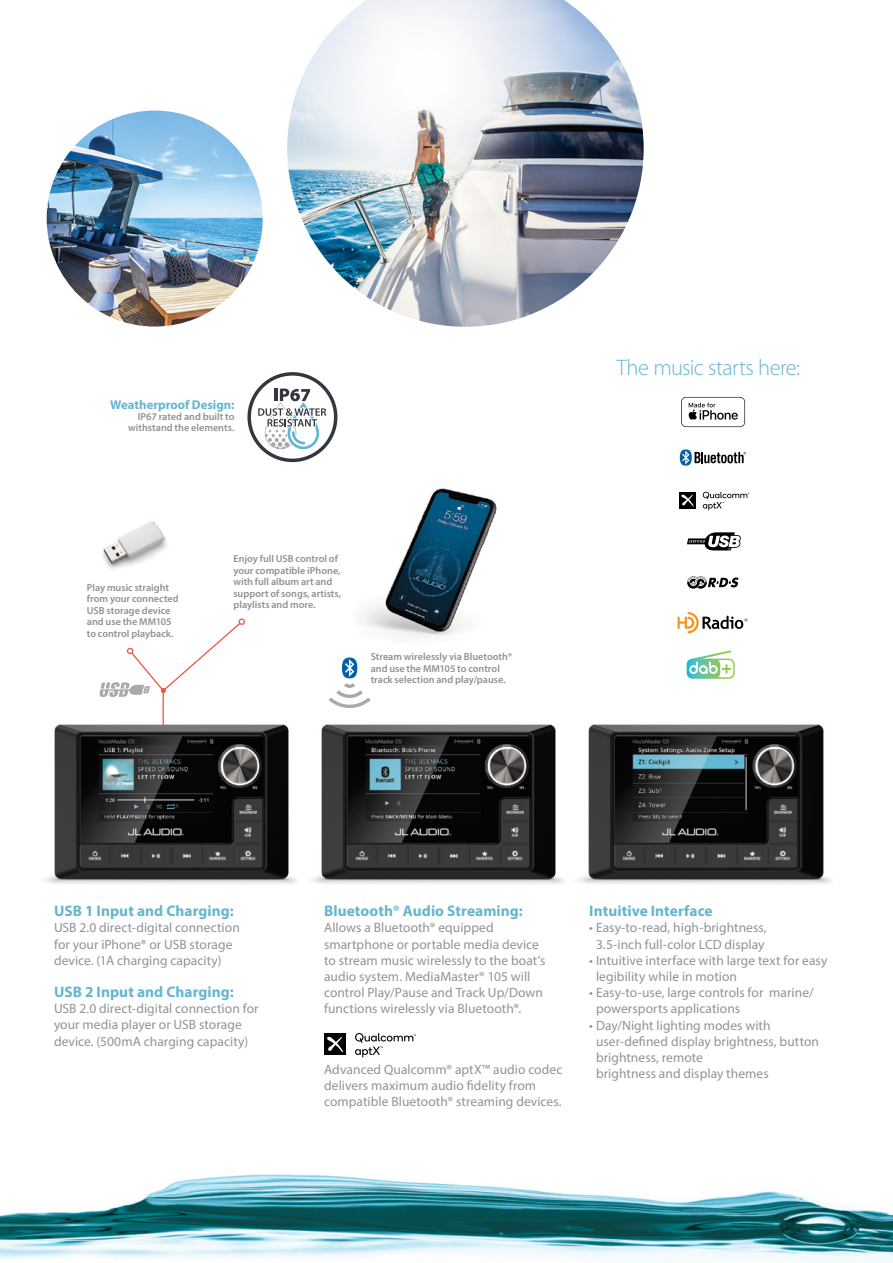
<style>
.page{position:relative;width:893px;height:1263px;background:#fff}
.page>*{position:absolute;margin:0;border:0;box-sizing:border-box;transform-origin:0 0}
.product_body{font:300 22.5px "Myriad Pro";letter-spacing:-.025em;color:#64b6cf}
.t1{font:700 15.3px "Myriad Pro";letter-spacing:.005em;color:#64b6cf}
.t2{font:13.5px/16.2px "Myriad Pro";letter-spacing:.005em;color:#919396}
.Product_Captions_-_C{font:700 12.75px "Myriad Pro";color:#64b6cf}
.Product_Captions_-_C-2{font:600 10.2px/11.6px "Myriad Pro";color:#919195}
</style>
<div class="page">
<img style="left:47px;top:111px;width:216px;height:216px;border-radius:108px">
<img style="left:287px;top:0;width:357px;height:327px">
<img style="left:0;top:1174px;width:893px;height:89px">
<img style="left:102px;top:521px;width:65px;height:48px">
<img style="left:362px;top:488px;width:135px;height:149px">
<img style="left:312px;top:724px;width:252px;height:160px">
<img style="left:579px;top:724px;width:253px;height:160px">
<img style="left:45px;top:710px;width:252px;height:174px">
<svg style="left:355px;top:1033px;width:61px;height:24px"></svg>
<div style="left:324px;top:1033px;width:22px;height:22px;background:#000"></div>
<svg style="left:327px;top:1036px;width:17px;height:17px"></svg>
<div style="left:239px;top:618px;width:6px;height:7px;border:1px solid #f0533f;border-radius:50%"></div>
<svg style="left:99px;top:622px;width:143px;height:75px"></svg>
<svg style="left:329px;top:657px;width:42px;height:51px"></svg>
<hr style="left:163px;top:690px;width:1px;height:35px;background:#f0533f">
<svg style="left:680px;top:449px;width:66px;height:17px"></svg>
<svg style="left:687px;top:576px;width:52px;height:13px"></svg>
<svg style="left:703px;top:492px;width:46px;height:18px"></svg>
<div style="left:679px;top:492px;width:17px;height:16px;background:#000"></div>
<svg style="left:681px;top:494px;width:13px;height:13px"></svg>
<svg style="left:687px;top:650px;width:48px;height:29px"></svg>
<svg style="left:681px;top:397px;width:64px;height:30px"></svg>
<svg style="left:677px;top:612px;width:70px;height:21px"></svg>
<svg style="left:687px;top:532px;width:54px;height:18px"></svg>
<svg style="left:247px;top:372px;width:90px;height:90px"></svg>
<p class="Product_Captions_-_C" style="left:110px;top:396px;width:126px">Weatherproof Design:</p>
<p class="Product_Captions_-_C-2" style="left:128px;top:411px;width:108px;text-align:right">IP67 rated and built to withstand the elements.</p>
<p class="Product_Captions_-_C-2" style="left:87px;top:581px;width:93px">Play music straight from your connected<br>USB storage device and use the MM105 to control playback.</p>
<p class="Product_Captions_-_C-2" style="left:233px;top:553px;width:109px">Enjoy full USB control of your compatible iPhone, with full album art and support of songs, artists, playlists and more.</p>
<p class="Product_Captions_-_C-2" style="left:371px;top:651px;width:143px">Stream wirelessly via Bluetooth® and use the MM105 to control track selection and play/pause.</p>
<p class="product_body" style="left:616px;top:354px;width:185px">The music starts here:</p>
<p class="t1" style="left:54px;top:901px;width:181px">USB 1 Input and Charging:</p>
<p class="t2" style="left:54px;top:920px;width:187px">USB 2.0 direct-digital connection for your iPhone® or USB storage device. (1A charging capacity)</p>
<p class="t1" style="left:54px;top:982px;width:181px">USB 2 Input and Charging:</p>
<p class="t2" style="left:54px;top:1000px;width:206px">USB 2.0 direct-digital connection for your media player or USB storage device. (500mA charging capacity)</p>
<p class="t1" style="left:324px;top:901px;width:200px">Bluetooth® Audio Streaming:</p>
<p class="t2" style="left:324px;top:920px;width:223px">Allows a Bluetooth® equipped smartphone or portable media device to stream music wirelessly to the boat’s audio system. MediaMaster® 105 will control Play/Pause and Track Up/Down functions wirelessly via Bluetooth®.</p>
<p class="t2" style="left:324px;top:1061px;width:240px">Advanced Qualcomm® aptX™ audio codec delivers maximum audio fidelity from compatible Bluetooth® streaming devices.</p>
<p class="t1" style="left:589px;top:901px;width:125px">Intuitive Interface</p>
<p class="t2" style="left:589px;top:920px;width:179px;text-align:center">• Easy-to-read, high-brightness,<br>3.5-inch full-color LCD display</p>
<p class="t2" style="left:596px;top:952px;width:233px;text-indent:-7px">• Intuitive interface with large text for easy legibility while in motion</p>
<p class="t2" style="left:596px;top:984px;width:219px;text-indent:-7px">• Easy-to-use, large controls for marine/ powersports applications</p>
<p class="t2" style="left:596px;top:1017px;width:225px;text-indent:-7px">• Day/Night lighting modes with user-defined display brightness, button brightness, remote<br>brightness and display themes</p>
</div>
